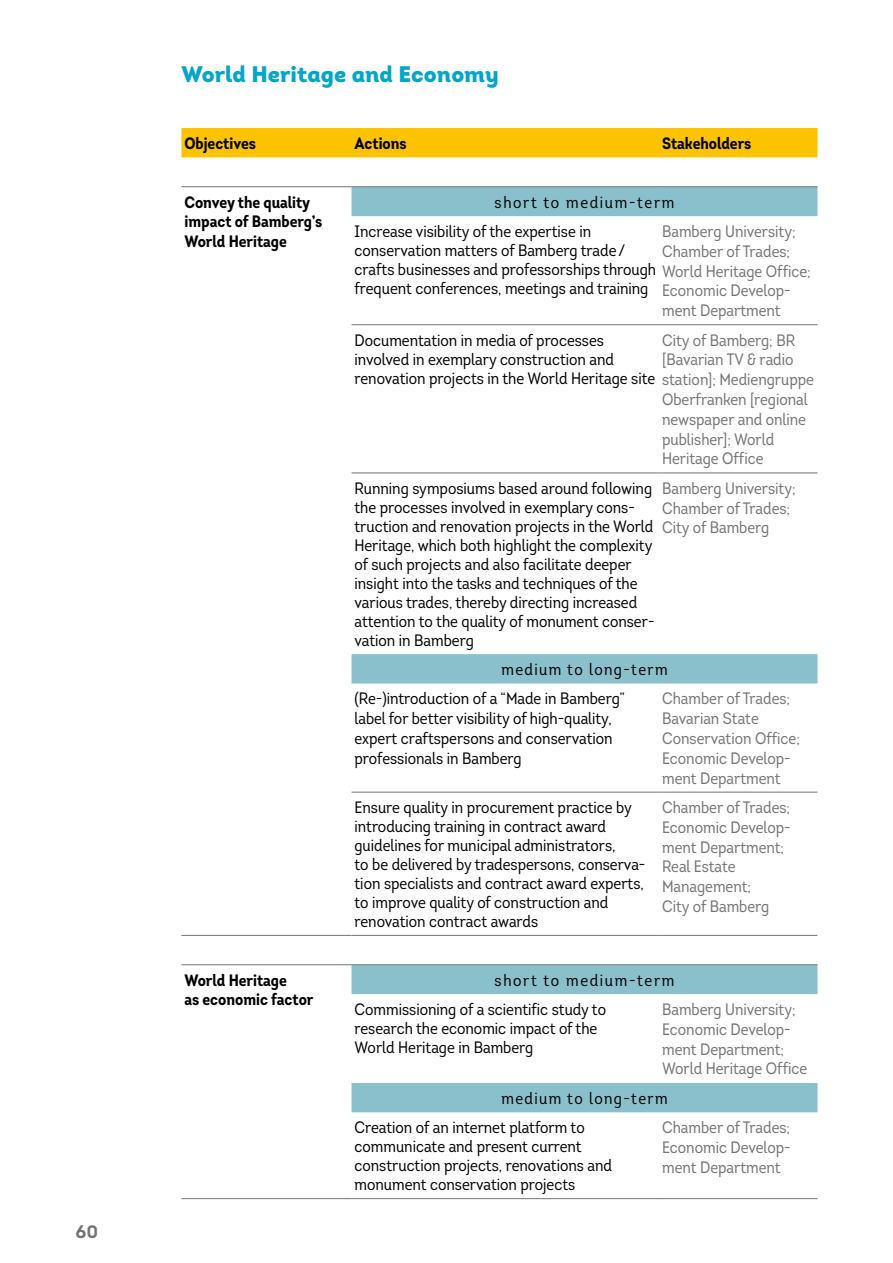
<style>
.page{position:relative;width:893px;height:1263px;background:#fff}
.page>*{position:absolute;margin:0;border:0;box-sizing:border-box;transform-origin:0 0}
.t1{font:22.5px "Intro Black Alt";color:#00a5c8}
.t2{font:18px "Intro Bold Alt";color:#757372}
.t3{font:16.5px/19px "Intro Cond";color:#000}
.t4{font:16.5px/19.8px "Intro Cond";color:#757372}
.t5{font:700 16.5px/19.8px "Intro Cond";color:#000}
.s1{color:#757372}
</style>
<div class="page">
<div style="left:181px;top:128px;width:636px;height:29px;background:#fdc300"></div>
<svg style="left:352px;top:187px;width:465px;height:925px"></svg>
<hr style="left:181px;top:186px;width:171px;height:1px;background:#757372">
<hr style="left:352px;top:186px;width:307px;height:1px;background:#757372">
<hr style="left:659px;top:186px;width:158px;height:1px;background:#757372">
<hr style="left:352px;top:473px;width:307px;height:1px;background:#757372">
<hr style="left:659px;top:473px;width:158px;height:1px;background:#757372">
<hr style="left:352px;top:792px;width:307px;height:1px;background:#757372">
<hr style="left:659px;top:792px;width:158px;height:1px;background:#757372">
<hr style="left:181px;top:935px;width:171px;height:1px;background:#757372">
<hr style="left:352px;top:935px;width:307px;height:1px;background:#757372">
<hr style="left:659px;top:935px;width:158px;height:1px;background:#757372">
<hr style="left:181px;top:964px;width:171px;height:1px;background:#757372">
<hr style="left:352px;top:964px;width:307px;height:1px;background:#757372">
<hr style="left:659px;top:964px;width:158px;height:1px;background:#757372">
<hr style="left:352px;top:324px;width:307px;height:1px;background:#757372">
<hr style="left:659px;top:324px;width:158px;height:1px;background:#757372">
<hr style="left:181px;top:1198px;width:171px;height:1px;background:#757372">
<hr style="left:352px;top:1198px;width:307px;height:1px;background:#757372">
<hr style="left:659px;top:1198px;width:158px;height:1px;background:#757372">
<p class="t2" style="left:75px;top:1220px;width:24px">60</p>
<h1 class="t1" style="left:181px;top:59px;width:319px">World Heritage and Economy</h1>
<p class="t5" style="left:184px;top:133px;width:73px">Objectives</p>
<p class="t5" style="left:355px;top:133px;width:54px">Actions</p>
<p class="t5" style="left:662px;top:133px;width:91px">Stakeholders</p>
<p class="t5" style="left:184px;top:192px;width:139px">Convey the quality impact of Bamberg’s<br>World Heritage</p>
<p class="t3" style="left:355px;top:187px;width:321px;line-height:29.4px;text-indent:140px">short to medium-term<br>Increase visibility of the expertise in</p>
<p class="t4" style="left:662px;top:221px;width:150px">Bamberg University;<br>Chamber of Trades;<br>World Heritage Office;<br>Economic Develop&shy;ment Department</p>
<p class="t3" style="left:355px;top:330px;width:461px">Documentation in media of processes<br>involved in exemplary construction and<br>renovation projects in the World Heritage site <span class="s1">station]; Mediengruppe</span></p>
<p class="t3" style="left:355px;top:241px;width:303px">conservation matters of Bamberg trade / crafts businesses and professorships through frequent conferences, meetings and training</p>
<p class="t4" style="left:662px;top:330px;width:135px">City of Bamberg; BR [Bavarian TV &amp; radio</p>
<p class="t4" style="left:662px;top:389px;width:147px">Oberfranken [regional newspaper and online publisher]; World<br>Heritage Office</p>
<p class="t3" style="left:355px;top:479px;width:301px">Running symposiums based around following the processes involved in exemplary cons&shy;truction and renovation projects in the World Heritage, which both highlight the complexity of such projects and also facilitate deeper insight into the tasks and techniques of the various trades, thereby directing increased attention to the quality of monument conser&shy;vation in Bamberg</p>
<p class="t4" style="left:662px;top:478px;width:135px">Bamberg University;<br>Chamber of Trades;<br>City of Bamberg</p>
<p class="t3" style="left:355px;top:654px;width:315px;line-height:29.4px;text-indent:147px">medium to long-term (Re-)introduction of a “Made in Bamberg”</p>
<p class="t3" style="left:355px;top:708px;width:260px;line-height:19.8px;text-align:justify">label for better visibility of high-quality, expert craftspersons and conservation professionals in Bamberg</p>
<p class="t4" style="left:662px;top:689px;width:139px">Chamber of Trades;<br>Bavarian State<br>Conservation Office;<br>Economic Develop&shy;ment Department</p>
<p class="t3" style="left:355px;top:798px;width:292px">Ensure quality in procurement practice by introducing training in contract award guidelines for municipal administrators,<br>to be delivered by tradespersons, conserva&shy;tion specialists and contract award experts, to improve quality of construction and renovation contract awards</p>
<p class="t4" style="left:662px;top:797px;width:130px">Chamber of Trades;<br>Economic Develop&shy;ment Department;<br>Real Estate<br>Management;<br>City of Bamberg</p>
<p class="t5" style="left:184px;top:970px;width:131px">World Heritage<br>as economic factor</p>
<p class="t3" style="left:355px;top:965px;width:321px;line-height:29.4px;text-indent:140px">short to medium-term<br>Commissioning of a scientific study to</p>
<p class="t3" style="left:355px;top:1019px;width:244px">research the economic impact of the<br>World Heritage in Bamberg</p>
<p class="t4" style="left:662px;top:999px;width:147px">Bamberg University;<br>Economic Develop&shy;ment Department;<br>World Heritage Office</p>
<p class="t3" style="left:355px;top:1083px;width:315px;line-height:29.4px;text-indent:147px">medium to long-term<br>Creation of an internet platform to</p>
<p class="t3" style="left:355px;top:1137px;width:259px">communicate and present current construction projects, renovations and monument conservation projects</p>
<p class="t4" style="left:662px;top:1117px;width:130px;text-align:justify">Chamber of Trades; Economic Develop&shy;ment Department</p>
</div>
